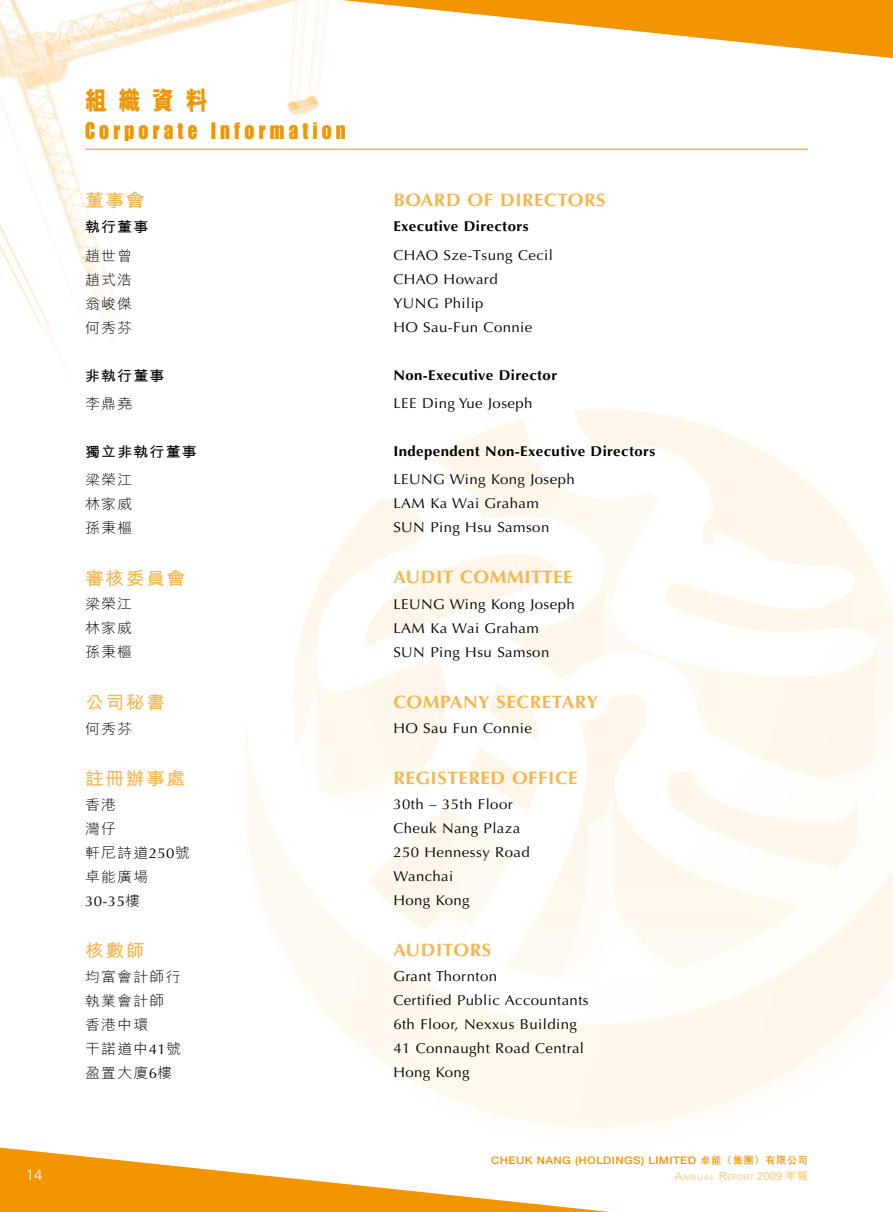
<style>
.page{position:relative;width:893px;height:1212px;background:#fff}
.page>*{position:absolute;margin:0;border:0;box-sizing:border-box;transform-origin:0 0}
.t1{font:800 26.25px "M Hei HK";color:#f29500;scale:.85 1}
.t2{font:23.25px "Impact LT Std";letter-spacing:.2em;color:#f29500;scale:.92 1}
.t3{font:700 18px "Optima LT Std";letter-spacing:.03em;color:#f6b54d;scale:1.05 1}
.t4{font:700 18px "M Hei HK";letter-spacing:.08em;color:#f6b54d;scale:1.05 1}
.t5{font:300 15px "Frutiger LT Std";color:#fff}
.t6{font:14.25px/24px "Optima LT Std";letter-spacing:.03em;color:#000;scale:1.05 1}
.t7{font:300 14.25px/24px "M Hei HK";letter-spacing:.08em;color:#000;text-align:justify;scale:1.05 1}
.t8{font:700 14.25px "Optima LT Std";letter-spacing:.03em;color:#000;scale:1.05 1}
.t9{font:700 14.25px "M Hei HK";letter-spacing:.08em;color:#000;scale:1.05 1}
.t10{font:500 10.5px "Helvetica Neue LT Std";letter-spacing:.03em;color:#f29500;scale:1.1 1}
.t11{font:700 7.8px "M Hei HK";color:#f9ca80}
.s1{font-family:"Optima LT Std";font-weight:400}
.s2{font-family:"M Hei HK";font-weight:300}
.s3{font-family:"C Hei 2 HK";font-weight:700}
.s4{font-size:11.25px}
</style>
<div class="page">
<svg style="left:0;top:1147px;width:610px;height:65px"></svg>
<img style="left:0;top:0;width:405px;height:358px">
<hr style="left:85px;top:149px;width:723px;height:1px;background:#f29500">
<svg style="left:342px;top:0;width:551px;height:58px"></svg>
<p class="t5" style="left:26px;top:1166px;width:18px">14</p>
<h1 class="t1" style="left:85px;top:83px;width:146px">組織資料</h1>
<h2 class="t2" style="left:85px;top:117px;width:285px">Corporate Information</h2>
<p class="t4" style="left:85px;top:188px;width:58px">董事會</p>
<p class="t9" style="left:85px;top:217px;width:62px">執行董事</p>
<p class="t7" style="left:85px;top:243px;width:46px">趙世曾趙式浩翁峻傑何秀芬</p>
<p class="t9" style="left:85px;top:365px;width:77px">非執行董事</p>
<p class="t7" style="left:85px;top:391px;width:46px">李鼎堯</p>
<p class="t9" style="left:85px;top:441px;width:108px">獨立非執行董事</p>
<p class="t7" style="left:85px;top:467px;width:46px">梁榮江林家威孫秉樞</p>
<p class="t4" style="left:85px;top:565px;width:97px">審核委員會</p>
<p class="t7" style="left:85px;top:592px;width:46px">梁榮江林家威孫秉樞</p>
<p class="t4" style="left:85px;top:689px;width:78px">公司秘書</p>
<p class="t7" style="left:85px;top:716px;width:46px">何秀芬</p>
<p class="t4" style="left:85px;top:765px;width:97px">註冊辦事處</p>
<p class="t7" style="left:85px;top:792px;width:101px;text-align:left">香港<br>灣仔<br>軒尼詩道<span class="s1">250</span>號卓能廣場</p>
<p class="t6" style="left:85px;top:889px;width:54px">30-35<span class="s2">樓</span></p>
<p class="t4" style="left:85px;top:937px;width:58px">核數師</p>
<p class="t7" style="left:85px;top:964px;width:93px;text-align:left">均富會計師行執業會計師香港中環<br>干諾道中<span class="s1">41</span>號盈置大廈<span class="s1">6</span>樓</p>
<p class="t3" style="left:393px;top:190px;width:113px">BOARD OF DIRE</p>
<p class="t3" style="left:544px;top:190px;width:26px">CTOR</p>
<p class="t3" style="left:596px;top:190px;width:10px">S</p>
<p class="t8" style="left:393px;top:218px;width:130px">Executive Directors</p>
<p class="t6" style="left:393px;top:243px;width:154px">CHAO Sze-Tsung Cecil<br>CHAO Howard<br>YUNG Philip<br>HO Sau-Fun Connie</p>
<p class="t8" style="left:393px;top:367px;width:158px">Non-Executive Director</p>
<p class="t6" style="left:393px;top:391px;width:134px">LEE Ding Yue Joseph</p>
<p class="t8" style="left:393px;top:443px;width:251px">I ndependent Non-Executive Directors</p>
<p class="t6" style="left:393px;top:468px;width:174px">LEUNG Wing Kong Joseph<br>LAM Ka Wai Graham<br>SUN Ping Hsu Samson</p>
<p class="t3" style="left:393px;top:567px;width:37px">AUDIT</p>
<p class="t3" style="left:460px;top:567px;width:71px">COMMITTEE</p>
<p class="t6" style="left:393px;top:592px;width:174px">LEUNG Wing Kong Joseph<br>LAM Ka Wai Graham<br>SUN Ping Hsu Samson</p>
<p class="t3" style="left:393px;top:691px;width:197px">COMPANY SECRETARY</p>
<p class="t6" style="left:393px;top:716px;width:133px">HO Sau Fun Connie</p>
<p class="t3" style="left:393px;top:767px;width:11px">REGI</p>
<p class="t3" style="left:437px;top:767px;width:22px">STERED</p>
<p class="t3" style="left:512px;top:767px;width:62px">OFFICE</p>
<p class="t6" style="left:393px;top:792px;width:131px">30th – 35th Floor<br>Cheuk Nang Plaza<br>250 Hennessy Road<br>Wanchai<br>Hong Kong</p>
<p class="t3" style="left:393px;top:939px;width:39px">AUDITOR</p>
<p class="t3" style="left:482px;top:939px;width:10px">S</p>
<p class="t6" style="left:393px;top:965px;width:188px">Grant Thornton<br>Certified Public Accountants<br>6th Floor, Nexxus Building<br>41 Connaught Road Central<br>Hong Kong</p>
<p class="t10" style="left:491px;top:1154px;width:290px">CHEUK NANG (HOLDINGS) LIMITED <span class="s3">卓能（集團）有限公司</span></p>
<p class="t11" style="left:675px;top:1171px;width:135px"><span class="s4">A</span>N N UAL <span class="s4">R</span>EPORT <span class="s4">2009 年報</span></p>
</div>
